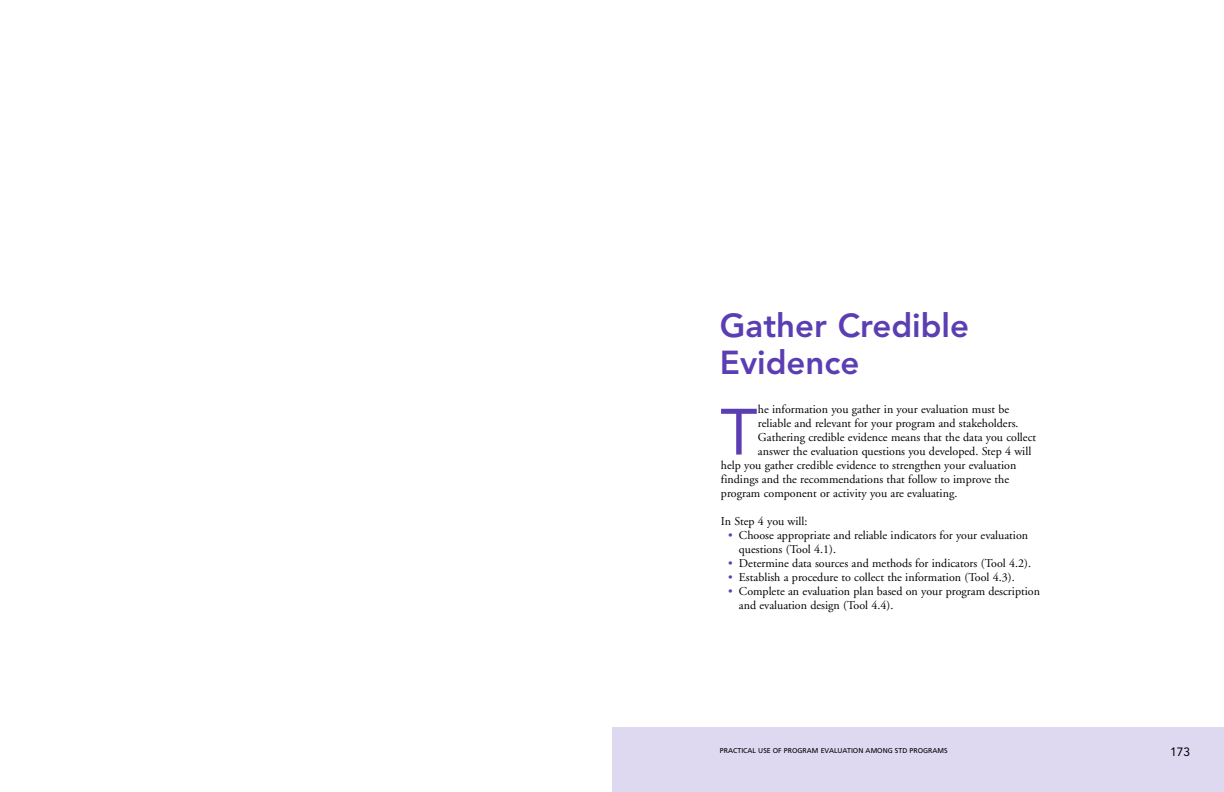
<style>
.page{position:relative;width:1224px;height:792px;background:#fff}
.page>*{position:absolute;margin:0;border:0;box-sizing:border-box;transform-origin:0 0}
.t1{font:64.7px "Avenir";color:#5c3eb3}
.t2{font:800 33px/37px "Avenir";color:#5c3eb3}
.t3{font:12px/14px "Adobe Garamond";color:#000}
.t4{font:12px "Avenir";color:#000}
.t5{font:7px "Frutiger";color:#000}
.s1{color:#5c3eb3}
</style>
<div class="page">
<div style="left:612px;top:727px;width:612px;height:65px;background:#ded8f0"></div>
<h2 class="t2" style="left:720px;top:310px;width:251px">Gather Credible<br>Evidence</h2>
<h1 class="t1" style="left:720px;top:406px;width:39px">T</h1>
<p class="t3" style="left:758px;top:403px;width:253px">he information you gather in your evaluation must be</p>
<p class="t3" style="left:758px;top:417px;width:262px">reliable and relevant for your program and stakeholders.</p>
<p class="t3" style="left:758px;top:431px;width:280px">Gathering credible evidence means that the data you collect</p>
<p class="t3" style="left:758px;top:445px;width:275px">answer the evaluation questions you developed. Step 4 will</p>
<p class="t3" style="left:721px;top:459px;width:297px">help you gather credible evidence to strengthen your evaluation</p>
<p class="t3" style="left:721px;top:473px;width:290px">findings and the recommendations that follow to improve the</p>
<p class="t3" style="left:721px;top:487px;width:238px">program component or activity you are evaluating.</p>
<p class="t3" style="left:721px;top:515px;width:88px">In Step 4 you will:</p>
<p class="t3" style="left:739px;top:529px;width:291px;text-indent:-11px"><span class="s1">•</span> Choose appropriate and reliable indicators for your evaluation questions (Tool 4.1).</p>
<p class="t3" style="left:728px;top:557px;width:304px"><span class="s1">•</span> Determine data sources and methods for indicators (Tool 4.2).</p>
<p class="t3" style="left:728px;top:571px;width:288px"><span class="s1">•</span> Establish a procedure to collect the information (Tool 4.3).</p>
<p class="t3" style="left:739px;top:585px;width:303px;text-indent:-11px"><span class="s1">•</span> Complete an evaluation plan based on your program description and evaluation design (Tool 4.4).</p>
<p class="t5" style="left:720px;top:748px;width:229px">PRACTICAL USE OF PROGRAM EVALUATION AMONG STD PROGRAMS</p>
<p class="t4" style="left:1170px;top:747px;width:22px">173</p>
</div>
